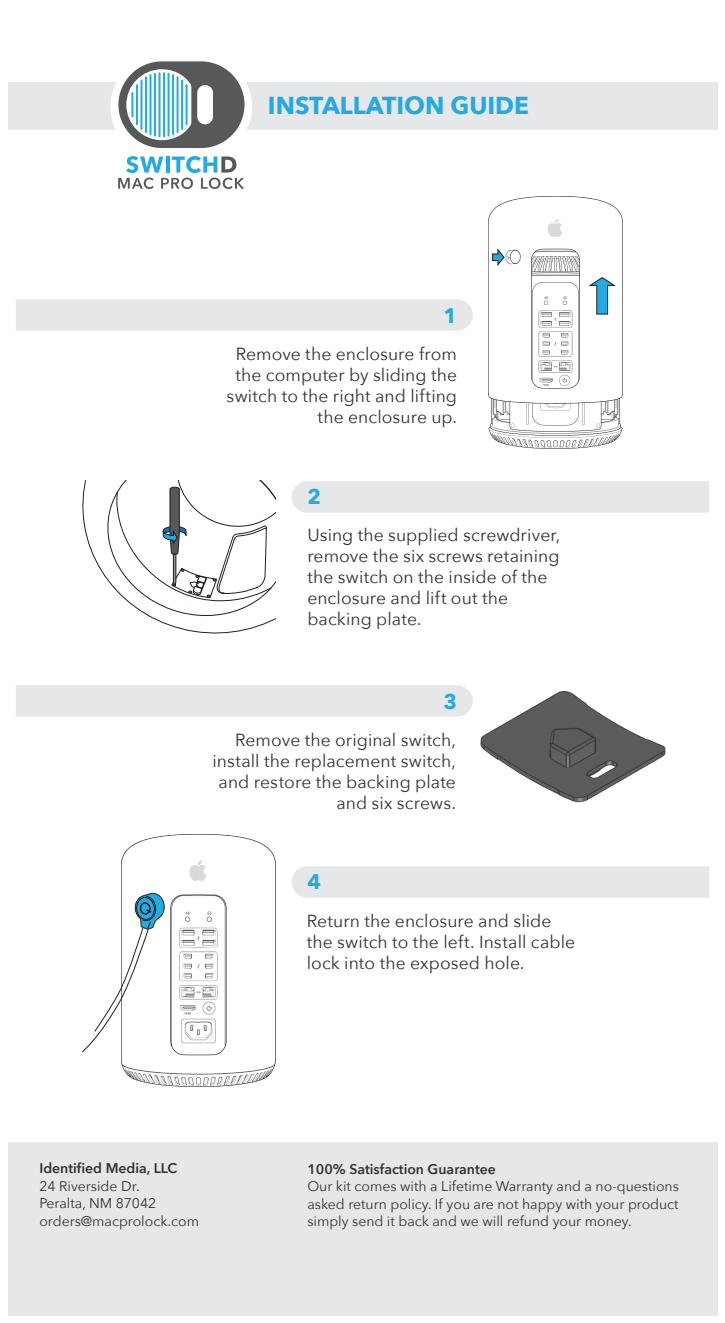
<style>
.page{position:relative;width:725px;height:1323px;background:#fff}
.page>*{position:absolute;margin:0;border:0;box-sizing:border-box;transform-origin:0 0}
.t1{font:700 24.5px "Avenir Next";color:#24aae1}
.t2{font:700 21px "Avenir Next";color:#24aae1}
.t3{font:17.5px/21px "Avenir Next";letter-spacing:.005em;color:#313232;text-align:right}
.t4{font:14px/17.5px "Avenir Next";color:#313232;text-align:justify}
.t5{font:600 14px "Avenir Next";color:#313232}
</style>
<div class="page">
<div style="left:8px;top:83px;width:709px;height:47px;background:#e6e7e9"></div>
<div style="left:110px;top:56px;width:142px;height:102px;background:#fff;border-radius:51px"></div>
<div style="left:8px;top:1142px;width:709px;height:173px;background:#e6e7e9"></div>
<div style="left:16px;top:299px;width:456px;height:32px;background:#e6e7e9"></div>
<div style="left:291px;top:481px;width:418px;height:32px;background:#e6e7e9"></div>
<svg style="left:82px;top:480px;width:194px;height:154px"></svg>
<svg style="left:118px;top:156px;width:126px;height:33px"></svg>
<div style="left:16px;top:685px;width:455px;height:32px;background:#e6e7e9"></div>
<div style="left:291px;top:866px;width:418px;height:32px;background:#e6e7e9"></div>
<img style="left:488px;top:197px;width:134px;height:252px">
<svg style="left:588px;top:277px;width:26px;height:38px"></svg>
<svg style="left:492px;top:249px;width:12px;height:16px"></svg>
<img style="left:471px;top:690px;width:195px;height:113px">
<img style="left:121px;top:835px;width:155px;height:252px">
<svg style="left:82px;top:893px;width:83px;height:160px"></svg>
<div style="left:118px;top:61px;width:126px;height:87px;background:#57585a;border-radius:43px"></div>
<svg style="left:126px;top:69px;width:65px;height:71px"></svg>
<hr style="left:181px;top:80px;width:2px;height:50px;background:#24aae1">
<hr style="left:172px;top:74px;width:2px;height:61px;background:#24aae1">
<hr style="left:176px;top:76px;width:2px;height:57px;background:#24aae1">
<hr style="left:140px;top:80px;width:2px;height:50px;background:#24aae1">
<hr style="left:185px;top:84px;width:2px;height:41px;background:#24aae1">
<hr style="left:136px;top:84px;width:2px;height:41px;background:#24aae1">
<hr style="left:131px;top:92px;width:2px;height:25px;background:#24aae1">
<hr style="left:145px;top:76px;width:2px;height:57px;background:#24aae1">
<hr style="left:149px;top:74px;width:2px;height:61px;background:#24aae1">
<hr style="left:158px;top:72px;width:2px;height:65px;background:#24aae1">
<hr style="left:154px;top:73px;width:2px;height:64px;background:#24aae1">
<hr style="left:163px;top:72px;width:2px;height:65px;background:#24aae1">
<hr style="left:167px;top:73px;width:2px;height:64px;background:#24aae1">
<div style="left:197px;top:85px;width:16px;height:39px;background:#fff;border-radius:8px"></div>
<h1 class="t1" style="left:268px;top:84px;width:263px">INSTALLATION GUIDE</h1>
<p class="t2" style="left:443px;top:297px;width:15px">1</p>
<p class="t3" style="left:226px;top:342px;width:232px">Remove the enclosure from the computer by sliding the switch to the right and lifting the enclosure up.</p>
<p class="t2" style="left:307px;top:478px;width:15px">2</p>
<p class="t3" style="left:307px;top:524px;width:254px;text-align:left">Using the supplied screwdriver, remove the six screws retaining the switch on the inside of the enclosure and lift out the backing plate.</p>
<p class="t2" style="left:443px;top:683px;width:15px">3</p>
<p class="t3" style="left:212px;top:728px;width:245px">Remove the original switch, install the replacement switch, and restore the backing plate and six screws.</p>
<p class="t2" style="left:307px;top:863px;width:15px">4</p>
<p class="t3" style="left:306px;top:909px;width:270px;text-align:left">Return the enclosure and slide the switch to the left. Install cable lock into the exposed hole.</p>
<p class="t5" style="left:39px;top:1156px;width:139px">Identified Media, LLC</p>
<p class="t4" style="left:39px;top:1177px;width:161px;text-align:left">24 Riverside Dr.<br>Peralta, NM 87042 orders@macprolock.com</p>
<p class="t5" style="left:307px;top:1157px;width:190px">100% Satisfaction Guarantee</p>
<p class="t4" style="left:307px;top:1177px;width:373px">Our kit comes with a Lifetime Warranty and a no-questions asked return policy. If you are not happy with your product simply send it back and we will refund your money.</p>
</div>
